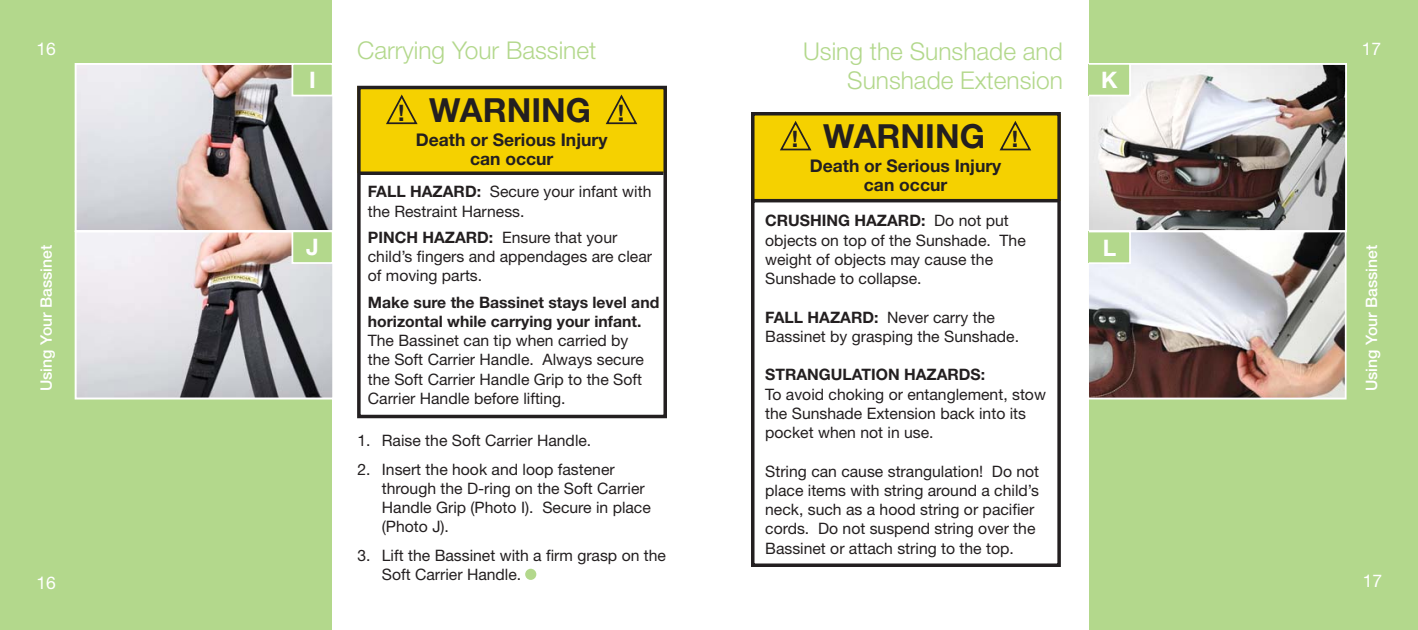
<style>
.page{position:relative;width:1418px;height:630px;background:#fff}
.page>*{position:absolute;margin:0;border:0;box-sizing:border-box;transform-origin:0 0}
.t1{font:700 33.25px "Helvetica Neue LT Std";color:#231f20}
.t2{font:300 24.5px "Helvetica Neue LT Std";color:#b3d88c}
.t3{font:700 22.75px "Helvetica Neue LT Std";color:#fff}
.t4{font:700 17.5px/19.2px "Helvetica Neue LT Std";color:#231f20;text-align:center}
.t5{font:17.5px "Helvetica Neue LT Std";color:#fff}
.t6{font:15.75px/19.2px "Helvetica Neue LT Std";color:#231f20}
.t7{font:700 15.75px/19.2px "Helvetica Neue LT Std";color:#231f20}
.t8{font:500 15.75px "Helvetica Neue LT Std";color:#fff}
.s1{font-family:"Helvetica Neue";font-size:22.57px}
.s2{font-weight:700}
</style>
<div class="page">
<div style="left:0;top:0;width:79px;height:630px;background:#b3d88c"></div>
<div style="left:62px;top:0;width:270px;height:630px;background:#b3d88c"></div>
<div style="left:1339px;top:0;width:79px;height:630px;background:#b3d88c"></div>
<div style="left:357px;top:86px;width:310px;height:87px;background:#f5d100"></div>
<div style="left:357px;top:86px;width:310px;height:332px;border:4px solid #231f20"></div>
<div style="left:1089px;top:0;width:267px;height:630px;background:#b3d88c"></div>
<svg style="left:751px;top:112px;width:310px;height:455px"></svg>
<hr style="left:358px;top:172px;width:305px;height:3px;background:#231f20">
<svg style="left:386px;top:94px;width:32px;height:31px"></svg>
<svg style="left:606px;top:94px;width:32px;height:31px"></svg>
<svg style="left:778px;top:120px;width:35px;height:31px"></svg>
<svg style="left:998px;top:120px;width:34px;height:31px"></svg>
<div style="left:525px;top:569px;width:11px;height:11px;background:#b3d88c;border-radius:50%"></div>
<svg style="left:79px;top:67px;width:252px;height:161px"></svg>
<div style="left:75px;top:63px;width:260px;height:169px;border:2px solid #fff"></div>
<div style="left:292px;top:64px;width:41px;height:32px;background:#b3d88c"></div>
<div style="left:291px;top:63px;width:42px;height:33px;border:2px solid #fff"></div>
<img style="left:1090px;top:66px;width:253px;height:163px">
<div style="left:1087px;top:63px;width:259px;height:169px;border:2px solid #fff"></div>
<div style="left:1088px;top:64px;width:42px;height:32px;background:#b3d88c"></div>
<div style="left:1088px;top:63px;width:42px;height:33px;border:2px solid #fff"></div>
<img style="left:1090px;top:233px;width:253px;height:164px">
<div style="left:1087px;top:230px;width:259px;height:170px;border:2px solid #fff"></div>
<div style="left:1088px;top:232px;width:42px;height:31px;background:#b3d88c"></div>
<div style="left:1088px;top:231px;width:42px;height:33px;border:2px solid #fff"></div>
<svg style="left:79px;top:234px;width:252px;height:162px"></svg>
<div style="left:75px;top:230px;width:260px;height:170px;border:2px solid #fff"></div>
<div style="left:292px;top:231px;width:41px;height:32px;background:#b3d88c"></div>
<div style="left:291px;top:230px;width:42px;height:34px;border:2px solid #fff"></div>
<p class="t5" style="left:37px;top:43px;width:21px">16</p>
<p class="t8" style="left:41px;top:391px;width:148px;rotate:-90deg">Using Your Bassinet</p>
<p class="t5" style="left:37px;top:577px;width:21px">16</p>
<h2 class="t2" style="left:357px;top:42px;width:241px">Carrying Your Bassinet</h2>
<h1 class="t1" style="left:398px;top:98px;width:228px"><span class="s1">!</span> WARNING <span class="s1">!</span></h1>
<p class="t4" style="left:416px;top:132px;width:193px">Death or Serious Injury can occur</p>
<h1 class="t1" style="left:792px;top:125px;width:228px"><span class="s1">!</span> WARNING <span class="s1">!</span></h1>
<h2 class="t2" style="left:803px;top:42px;width:261px">Using the Sunshade and</h2>
<h3 class="t3" style="left:309px;top:72px;width:8px">I</h3>
<h2 class="t2" style="left:847px;top:72px;width:217px">Sunshade Extension</h2>
<h3 class="t3" style="left:1101px;top:72px;width:18px">K</h3>
<p class="t4" style="left:809px;top:158px;width:193px">Death or Serious Injury can occur</p>
<p class="t6" style="left:368px;top:184px;width:285px"><span class="s2">FALL HAZARD:</span> Secure your infant with the Restraint Harness.</p>
<p class="t6" style="left:368px;top:230px;width:286px"><span class="s2">PINCH HAZARD:</span> Ensure that your child’s fingers and appendages are clear of moving parts.</p>
<p class="t7" style="left:368px;top:294px;width:293px">Make sure the Bassinet stays level and horizontal while carrying your infant.</p>
<p class="t6" style="left:368px;top:333px;width:277px">The Bassinet can tip when carried by the Soft Carrier Handle. Always secure the Soft Carrier Handle Grip to the Soft Carrier Handle before lifting.</p>
<p class="t6" style="left:357px;top:433px;width:235px">1. Raise the Soft Carrier Handle.</p>
<p class="t6" style="left:382px;top:462px;width:270px;text-indent:-25px">2. Insert the hook and loop fastener through the D-ring on the Soft Carrier<br>Handle Grip (Photo I). Secure in place (Photo J).</p>
<p class="t6" style="left:382px;top:548px;width:286px;text-indent:-24px">3. Lift the Bassinet with a firm grasp on the<br>Soft Carrier Handle.</p>
<p class="t6" style="left:765px;top:213px;width:262px"><span class="s2">CRUSHING HAZARD:</span> Do not put objects on top of the Sunshade. The weight of objects may cause the<br>Sunshade to collapse.</p>
<p class="t6" style="left:765px;top:309px;width:255px"><span class="s2">FALL HAZARD:</span> Never carry the<br>Bassinet by grasping the Sunshade.</p>
<p class="t7" style="left:765px;top:367px;width:221px">STRANGULATION HAZARDS:</p>
<p class="t6" style="left:765px;top:386px;width:282px">To avoid choking or entanglement, stow the Sunshade Extension back into its pocket when not in use.</p>
<p class="t6" style="left:765px;top:463px;width:275px">String can cause strangulation! Do not place items with string around a child’s neck, such as a hood string or pacifier cords. Do not suspend string over the Bassinet or attach string to the top.</p>
<h3 class="t3" style="left:306px;top:239px;width:14px">J</h3>
<h3 class="t3" style="left:1102px;top:239px;width:15px">L</h3>
<p class="t5" style="left:1361px;top:43px;width:21px">17</p>
<p class="t8" style="left:1365px;top:391px;width:148px;rotate:-90deg">Using Your Bassinet</p>
<p class="t5" style="left:1362px;top:575px;width:21px">17</p>
</div>
